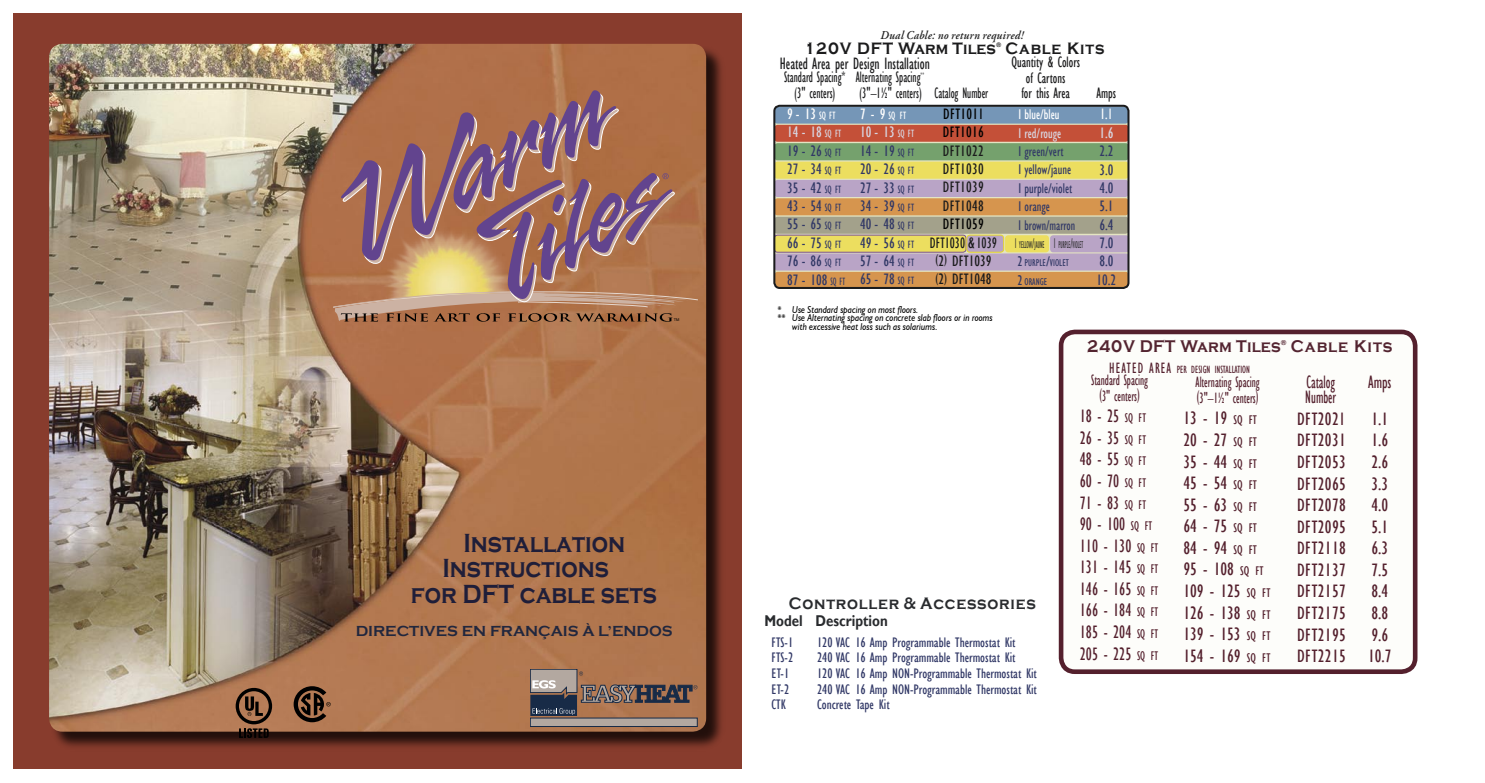
<style>
.page{position:relative;width:1485px;height:783px;background:#fff}
.page>*{position:absolute;margin:0;border:0;box-sizing:border-box;transform-origin:0 0}
.t1{font:700 27px "Copperplate Gothic";color:#1f1e39;scale:.85 1}
.t2{font:condensed 18.45px/21.6px "Gill Sans";color:#54202d}
.t3{font:condensed 18.45px/21.6px "Gill Sans";color:#54202d;scale:.9 1}
.t4{font:condensed 18.45px/15.5px "Gill Sans";color:#54202d;scale:.75 1}
.t5{font:condensed 18.45px/37px "Gill Sans";color:#54202d;scale:.85 1}
.t6{font:700 17.4px "Copperplate Gothic";letter-spacing:.01em;color:#532430;scale:.9 1}
.t7{font:700 17.4px "Copperplate Gothic";letter-spacing:.05em;color:#532430;scale:.9 1}
.t8{font:700 17.1px "Copperplate Gothic";letter-spacing:.05em;color:#292b2e;scale:.9 1}
.t9{font:condensed 16.95px "Gill Sans";color:#1b1b1c;scale:.85 1}
.t10{font:700 16.95px "Copperplate Gothic";letter-spacing:.015em;color:#1b1b1c;scale:.9 1}
.t11{font:700 16.95px "Copperplate Gothic";letter-spacing:.06em;color:#1b1b1c;scale:.9 1}
.t12{font:condensed 15.6px/18.5px "Gill Sans";color:#313866}
.t13{font:condensed 15.6px/15.6px "Gill Sans";color:#1b1b1c;scale:.75 1}
.t14{font:condensed 15.6px/15.6px "Gill Sans";color:#1b1b1c;text-align:center;scale:.85 1}
.t15{font:condensed 15.6px/18.5px "Gill Sans";color:#1b1b1c;text-align:center;scale:.9 1}
.t16{font:condensed 15.6px/18.5px "Gill Sans";color:#1b1b1c;text-align:justify}
.t17{font:condensed 15.6px/18.5px "Gill Sans";letter-spacing:.02em;color:#000}
.t18{font:700 15.6px "Gill Sans";color:#292b2e;scale:.85 1}
.t19{font:condensed 15.6px "Gill Sans";color:#fff;scale:.9 1}
.t20{font:condensed 15.6px "Gill Sans";color:#d8d6e1}
.t21{font:condensed 15.45px/15.5px "Gill Sans";color:#54202d;scale:.75 1}
.t22{font:700 15px "Copperplate Gothic";color:#21273e}
.t23{font:condensed 14.4px/18.5px "Gill Sans";color:#313866;scale:.91 1}
.t24{font:condensed 14.4px "Gill Sans";color:#fff;scale:.91 1}
.t25{font:condensed 14.4px "Gill Sans";color:#d8d6e1;scale:.91 1}
.t26{font:condensed 14.25px "Gill Sans";color:#313866}
.t27{font:italic 600 12px "Adobe Garamond Pro";letter-spacing:.02em;color:#202020;scale:.92 1}
.t28{font:condensed 10.95px "Gill Sans";color:#fff;scale:.9 1}
.t29{font:condensed 10.8px "Gill Sans";color:#54202d;scale:.85 1}
.t30{font:condensed 10.2px/18.5px "Gill Sans";color:#2a2a2a;scale:.56 1}
.t31{font:italic 9.9px "Humanist 521 BT";color:#000;scale:.9 1}
.t32{font:700 7.2px "Copperplate Gothic";color:#532430;scale:.9 1}
.t33{font:700 6.6px "Copperplate Gothic";color:#1b1b1c;scale:.9 1}
.t34{font:3.9px "Arial";color:#000}
.s1{font-size:15.6px}
.s2{color:#d8d6e1}
.s3{font-size:10.95px;color:#d8d6e1}
.s4{font-size:10.95px}
.s5{color:#fff}
.s6{font-size:10.95px;color:#fff}
.s7{font-size:14.4px}
.s8{font-size:14.4px;color:#313866}
.s9{color:#313866}
.s10{font-size:15.45px}
.s11{font-size:12.9px}
</style>
<div class="page">
<div style="left:14px;top:14px;width:728px;height:756px;background:#883c2d"></div>
<div style="left:50px;top:45px;width:676px;height:707px;background:#000;opacity:.75"></div>
<img style="left:49px;top:44px;width:657px;height:688px">
<div style="left:530px;top:718px;width:167px;height:9px;background:#b3a8a0"></div>
<div style="left:530px;top:718px;width:167px;height:9px;border:1px solid #182b47"></div>
<svg style="left:530px;top:669px;width:167px;height:47px;background:#886c5d"></svg>
<svg style="left:294px;top:686px;width:37px;height:36px"></svg>
<svg style="left:333px;top:90px;width:365px;height:232px;background:#a87663"></svg>
<svg style="left:236px;top:688px;width:36px;height:50px;background:#684631"></svg>
<svg style="left:773px;top:104px;width:357px;height:184px;background:#b6a080"></svg>
<svg style="left:1058px;top:329px;width:360px;height:343px"></svg>
<p class="t34" style="left:674px;top:317px;width:7px">TM</p>
<h1 class="t1" style="left:463px;top:528px;width:192px">Installation</h1>
<h1 class="t1" style="left:442px;top:553px;width:197px">Instructions</h1>
<h1 class="t1" style="left:411px;top:579px;width:291px">for DFT cable sets</h1>
<p class="t22" style="left:356px;top:623px;width:319px">DIRECTIVES EN FRANÇAIS À L’ENDOS</p>
<p class="t27" style="left:881px;top:28px;width:157px">Dual Cable: no return required!</p>
<p class="t10" style="left:804px;top:39px;width:214px">120V DFT Warm Tiles</p>
<p class="t33" style="left:996px;top:42px;width:7px">®</p>
<p class="t11" style="left:1005px;top:39px;width:112px">Cable Kits</p>
<p class="t9" style="left:780px;top:54px;width:178px">Heated Area per Design Installation</p>
<p class="t14" style="left:1097px;top:85px;width:25px">Amps</p>
<p class="t19" style="left:1100px;top:105px;width:15px">1.1</p>
<p class="t20" style="left:1099px;top:123px;width:16px">1.6</p>
<p class="t12" style="left:1097px;top:142px;width:21px">2.2<br>3.0<br>4.0<br>5.1<br>6.4<br>7.0<br>8.0<br>10.2</p>
<p class="t14" style="left:1011px;top:54px;width:82px">Quantity &amp; Colors of Cartons<br>for this Area</p>
<p class="t13" style="left:856px;top:69px;width:93px">Alternating Spacing<sup>** </sup>(3"–1½" centers)</p>
<p class="t28" style="left:860px;top:109px;width:53px"><span class="s1">7 - 9</span> SQ FT</p>
<p class="t12" style="left:860px;top:123px;width:56px;text-align:justify"><span class="s2">10 - 13</span> <span class="s3">SQ FT </span>14 - 19 <span class="s4">SQ FT </span>20 - 26 <span class="s4">SQ FT </span>27 - 33 <span class="s4">SQ FT </span>34 - 39 <span class="s4">SQ FT </span>40 - 48 <span class="s4">SQ FT </span>49 - 56 <span class="s4">SQ FT </span>57 - 64 <span class="s4">SQ FT </span>65 - 78 <span class="s4">SQ FT</span></p>
<p class="t13" style="left:784px;top:69px;width:84px;text-align:center">Standard Spacing* (3" centers)</p>
<p class="t12" style="left:787px;top:105px;width:59px"><span class="s5">9 - 13</span> <span class="s6">SQ FT<br></span><span class="s2">14 - 18</span> <span class="s3">SQ FT<br></span>19 - 26 <span class="s4">SQ FT<br></span>27 - 34 <span class="s4">SQ FT<br></span>35 - 42 <span class="s4">SQ FT<br></span>43 - 54 <span class="s4">SQ FT<br></span>55 - 65 <span class="s4">SQ FT<br></span>66 - 75 <span class="s4">SQ FT<br></span>76 - 86 <span class="s4">SQ FT<br></span>87 - 108 <span class="s4">SQ FT</span></p>
<p class="t24" style="left:1017px;top:106px;width:48px">1 blue/bleu</p>
<p class="t13" style="left:934px;top:85px;width:73px">Catalog Number</p>
<p class="t17" style="left:943px;top:105px;width:42px">DFT1011<br>DFT1016</p>
<p class="t16" style="left:943px;top:141px;width:42px">DFT1022<br>DFT1030<br>DFT1039<br>DFT1048</p>
<p class="t17" style="left:943px;top:215px;width:42px">DFT1059</p>
<p class="t15" style="left:930px;top:233px;width:76px">DFT1030 &amp; 1039 <sup>(</sup>2<sup>)</sup> DFT1039 <sup>(</sup>2<sup>)</sup> DFT1048</p>
<p class="t25" style="left:1017px;top:124px;width:50px">1 red/rouge</p>
<p class="t23" style="left:1017px;top:142px;width:65px">1 green/vert<br>1 yellow/jaune<br>1 purple/violet<br>1 orange<br>1 brown/marron</p>
<p class="t30" style="left:1015px;top:235px;width:124px"><span class="s7">1</span> YELLOW<span class="s7">/</span>JAUNE <span class="s7">1</span> PURPLE<span class="s7">/</span>VIOLET<br><span class="s8">2</span> <span class="s9">PURPLE</span><span class="s8">/</span><span class="s9">VIOLET<br></span><span class="s8">2</span> <span class="s9">ORANGE</span></p>
<p class="t31" style="left:777px;top:303px;width:158px">* Use Standard spacing on most floors.</p>
<p class="t31" style="left:777px;top:312px;width:241px">** Use Alternating spacing on concrete slab floors or in rooms</p>
<p class="t31" style="left:792px;top:320px;width:163px">with excessive heat loss such as solariums.</p>
<p class="t8" style="left:789px;top:593px;width:276px">Controller &amp; Accessories</p>
<p class="t18" style="left:764px;top:611px;width:147px">Model Description</p>
<p class="t26" style="left:772px;top:634px;width:23px">FTS-1</p>
<p class="t26" style="left:817px;top:634px;width:200px">120 VAC 16 Amp Programmable Thermostat Kit</p>
<p class="t26" style="left:772px;top:649px;width:23px">FTS-2</p>
<p class="t26" style="left:817px;top:649px;width:200px">240 VAC 16 Amp Programmable Thermostat Kit</p>
<p class="t26" style="left:772px;top:665px;width:19px">ET-1</p>
<p class="t26" style="left:817px;top:665px;width:221px">120 VAC 16 Amp NON-Programmable Thermostat Kit</p>
<p class="t26" style="left:772px;top:681px;width:19px">ET-2</p>
<p class="t26" style="left:817px;top:681px;width:221px">240 VAC 16 Amp NON-Programmable Thermostat Kit</p>
<p class="t26" style="left:772px;top:696px;width:16px">CTK</p>
<p class="t26" style="left:817px;top:696px;width:74px">Concrete Tape Kit</p>
<p class="t6" style="left:1087px;top:337px;width:217px">240V DFT Warm Tiles</p>
<p class="t32" style="left:1281px;top:339px;width:8px">®</p>
<p class="t7" style="left:1291px;top:337px;width:115px">Cable Kits</p>
<p class="t29" style="left:1109px;top:363px;width:167px"><span class="s10">HEATED AREA</span> PER DESIGN INSTALLATION</p>
<p class="t5" style="left:1368px;top:363px;width:29px">Amps<br>1.1</p>
<p class="t2" style="left:1368px;top:430px;width:25px">1.6<br>2.6<br>3.3<br>4.0<br>5.1<br>6.3<br>7.5<br>8.4<br>8.8<br>9.6<br>10.7</p>
<p class="t21" style="left:1091px;top:373px;width:78px;text-align:center">Standard Spacing (3" centers)</p>
<p class="t3" style="left:1080px;top:405px;width:89px">18 - 25 <span class="s11">SQ FT<br></span>26 - 35 <span class="s11">SQ FT<br></span>48 - 55 <span class="s11">SQ FT<br></span>60 - 70 <span class="s11">SQ FT<br></span>71 - 83 <span class="s11">SQ FT<br></span>90 - 100 <span class="s11">SQ FT<br></span>110 - 130 <span class="s11">SQ FT<br></span>131 - 145 <span class="s11">SQ FT<br></span>146 - 165 <span class="s11">SQ FT<br></span>166 - 184 <span class="s11">SQ FT<br></span>185 - 204 <span class="s11">SQ FT<br></span>205 - 225 <span class="s11">SQ FT</span></p>
<p class="t4" style="left:1305px;top:374px;width:43px">Catalog<br>Number</p>
<p class="t2" style="left:1297px;top:408px;width:50px;text-align:justify">DFT2021<br>DFT2031<br>DFT2053<br>DFT2065<br>DFT2078<br>DFT2095<br>DFT2118<br>DFT2137<br>DFT2157<br>DFT2175<br>DFT2195<br>DFT2215</p>
<p class="t21" style="left:1196px;top:375px;width:87px">Alternating Spacing (3"–1½" centers)</p>
<p class="t2" style="left:1183px;top:408px;width:89px">13 - 19 <span class="s11">SQ FT<br></span>20 - 27 <span class="s11">SQ FT<br></span>35 - 44 <span class="s11">SQ FT<br></span>45 - 54 <span class="s11">SQ FT<br></span>55 - 63 <span class="s11">SQ FT<br></span>64 - 75 <span class="s11">SQ FT<br></span>84 - 94 <span class="s11">SQ FT<br></span>95 - 108 <span class="s11">SQ FT<br></span>109 - 125 <span class="s11">SQ FT<br></span>126 - 138 <span class="s11">SQ FT<br></span>139 - 153 <span class="s11">SQ FT<br></span>154 - 169 <span class="s11">SQ FT</span></p>
</div>
